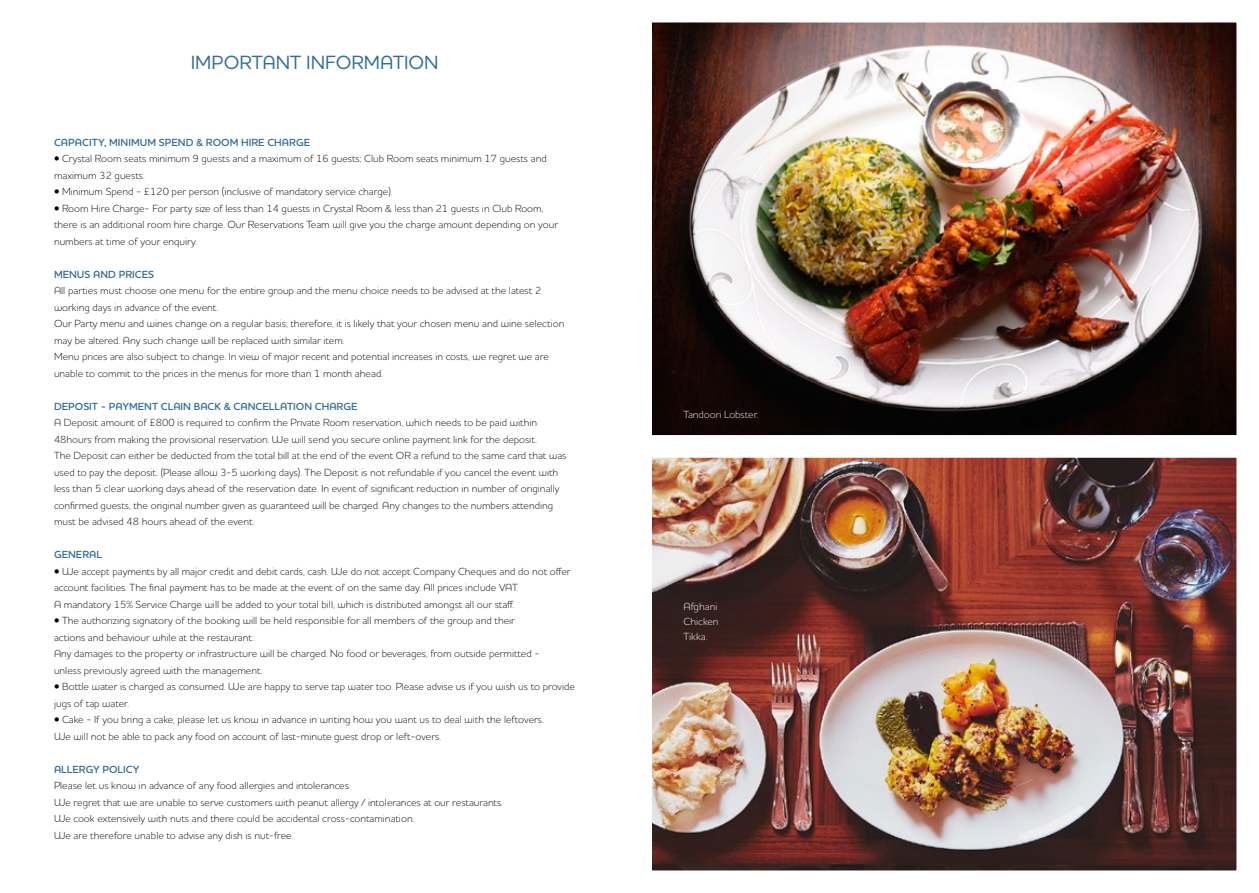
<style>
.page{position:relative;width:1259px;height:893px;background:#fff}
.page>*{position:absolute;margin:0;border:0;box-sizing:border-box;transform-origin:0 0}
.t1{font:500 19.5px "Houschka Pro";color:#326e96}
.t2{font:300 10.5px/16.5px "Houschka Pro";color:#000}
.t3{font:600 10.5px "Houschka Pro";color:#326e96}
.t4{font:300 10.5px/15px "Houschka Pro";color:#fff;text-align:justify}
</style>
<div class="page">
<img style="left:652px;top:23px;width:584px;height:412px">
<img style="left:652px;top:458px;width:584px;height:412px">
<h1 class="t1" style="left:191px;top:50px;width:249px">IMPORTANT INFORMATION</h1>
<p class="t3" style="left:54px;top:136px;width:258px">CAPACITY, MINIMUM SPEND &amp; ROOM HIRE CHARGE</p>
<p class="t2" style="left:54px;top:150px;width:494px">• Crystal Room seats minimum 9 guests and a maximum of 16 guests; Club Room seats minimum 17 guests and maximum 32 guests.</p>
<p class="t2" style="left:54px;top:183px;width:340px">• Minimum Spend - £120 per person (inclusive of mandatory service charge).</p>
<p class="t2" style="left:54px;top:200px;width:505px">• Room Hire Charge- For party size of less than 14 guests in Crystal Room &amp; less than 21 guests in Club Room, there is an additional room hire charge. Our Reservations Team will give you the charge amount depending on your numbers at time of your enquiry.</p>
<p class="t3" style="left:54px;top:268px;width:102px">MENUS AND PRICES</p>
<p class="t2" style="left:54px;top:282px;width:512px">All parties must choose one menu for the entire group and the menu choice needs to be advised at the latest 2 working days in advance of the event.<br>Our Party menu and wines change on a regular basis; therefore, it is likely that your chosen menu and wine selection may be altered. Any such change will be replaced with similar item.<br>Menu prices are also subject to change. In view of major recent and potential increases in costs, we regret we are unable to commit to the prices in the menus for more than 1 month ahead.</p>
<p class="t3" style="left:54px;top:400px;width:305px">DEPOSIT - PAYMENT CLAIN BACK &amp; CANCELLATION CHARGE</p>
<p class="t2" style="left:54px;top:414px;width:514px">A Deposit amount of £800 is required to confirm the Private Room reservation, which needs to be paid within 48hours from making the provisional reservation. We will send you secure online payment link for the deposit.<br>The Deposit can either be deducted from the total bill at the end of the event OR a refund to the same card that was used to pay the deposit. (Please allow 3-5 working days). The Deposit is not refundable if you cancel the event with less than 5 clear working days ahead of the reservation date. In event of significant reduction in number of originally confirmed guests, the original number given as guaranteed will be charged. Any changes to the numbers attending must be advised 48 hours ahead of the event.</p>
<p class="t3" style="left:54px;top:548px;width:50px">GENERAL</p>
<p class="t2" style="left:54px;top:563px;width:518px">• We accept payments by all major credit and debit cards, cash. We do not accept Company Cheques and do not offer account facilities. The final payment has to be made at the event of on the same day. All prices include VAT.<br>A mandatory 15% Service Charge will be added to your total bill, which is distributed amongst all our staff.</p>
<p class="t2" style="left:54px;top:612px;width:487px">• The authorizing signatory of the booking will be held responsible for all members of the group and their actions and behaviour while at the restaurant.<br>Any damages to the property or infrastructure will be charged. No food or beverages, from outside permitted - unless previously agreed with the management.</p>
<p class="t2" style="left:54px;top:678px;width:522px">• Bottle water is charged as consumed. We are happy to serve tap water too. Please advise us if you wish us to provide jugs of tap water.</p>
<p class="t2" style="left:54px;top:711px;width:491px">• Cake - If you bring a cake, please let us know in advance in writing how you want us to deal with the leftovers.<br>We will not be able to pack any food on account of last-minute guest drop or left-overs.</p>
<p class="t3" style="left:54px;top:762px;width:87px">ALLERGY POLICY</p>
<p class="t2" style="left:54px;top:777px;width:450px">Please let us know in advance of any food allergies and intolerances.<br>We regret that we are unable to serve customers with peanut allergy / intolerances at our restaurants.<br>We cook extensively with nuts and there could be accidental cross-contamination.<br>We are therefore unable to advise any dish is nut-free.</p>
<p class="t4" style="left:683px;top:407px;width:76px">Tandoori Lobster.</p>
<p class="t4" style="left:683px;top:599px;width:37px">Afghani Chicken Tikka.</p>
</div>
